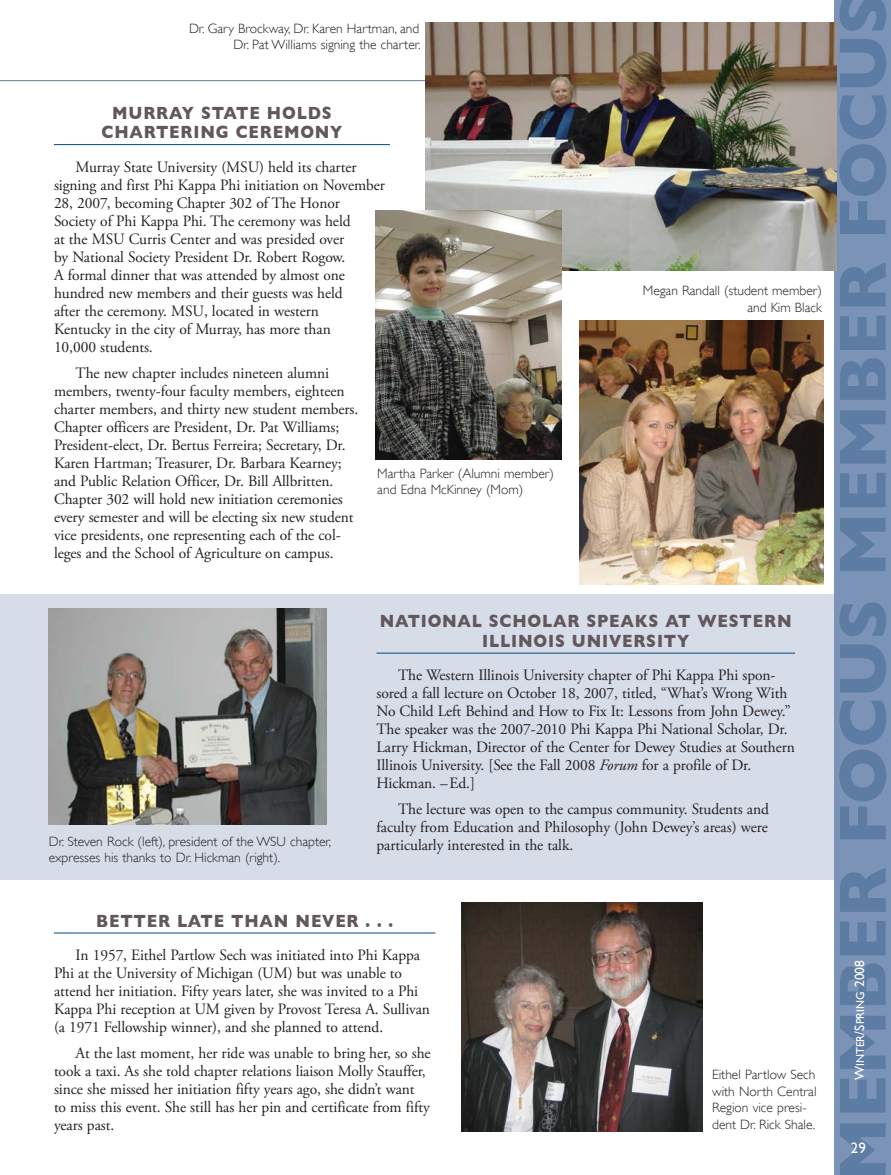
<style>
.page{position:relative;width:891px;height:1175px;background:#fff}
.page>*{position:absolute;margin:0;border:0;box-sizing:border-box;transform-origin:0 0}
.t1{font:700 67.5px "Gill Sans";letter-spacing:-.01em;color:#5d7ca4}
.t2{font:700 18px/19.5px "Gill Sans";letter-spacing:.05em;color:#62575c;text-align:center;scale:.9 1}
.t3{font:15.75px/18px "Adobe Garamond Pro";letter-spacing:-.005em;color:#231f20}
.t4{font:15px "Gill Sans";color:#fff}
.t5{font:300 13.5px/16.5px "Gill Sans";color:#231f20}
.t6{font:11.55px "Gill Sans";letter-spacing:.005em;color:#fff}
.s1{font-style:italic}
.s2{font-size:13.5px}
</style>
<div class="page">
<hr style="left:0;top:80px;width:891px;height:1px;background:#6280a7">
<div style="left:0;top:594px;width:834px;height:286px;background:#d7dce9"></div>
<hr style="left:376px;top:652px;width:419px;height:1px;background:#004a80">
<img style="left:48px;top:608px;width:279px;height:216px">
<div style="left:835px;top:0;width:56px;height:1174px;background:#7b93b6"></div>
<hr style="left:54px;top:144px;width:336px;height:1px;background:#004a80">
<img style="left:425px;top:22px;width:412px;height:248px">
<img style="left:461px;top:902px;width:241px;height:229px">
<hr style="left:54px;top:932px;width:381px;height:1px;background:#004a80">
<img style="left:580px;top:321px;width:243px;height:263px">
<img style="left:375px;top:210px;width:187px;height:249px">
<p class="t5" style="left:189px;top:20px;width:233px;text-align:right">Dr. Gary Brockway, Dr. Karen Hartman, and<br>Dr. Pat Williams signing the charter.</p>
<p class="t2" style="left:102px;top:103px;width:269px">MURRAY STATE HOLDS<br>CHARTERING CEREMONY</p>
<p class="t3" style="left:54px;top:159px;width:332px;text-indent:22px">Murray State University (MSU) held its charter signing and first Phi Kappa Phi initiation on November 28, 2007, becoming Chapter 302 of The Honor Society of Phi Kappa Phi. The ceremony was held<br>at the MSU Curris Center and was presided over<br>by National Society President Dr. Robert Rogow.<br>A formal dinner that was attended by almost one hundred new members and their guests was held<br>after the ceremony. MSU, located in western<br>Kentucky in the city of Murray, has more than<br>10,000 students.</p>
<p class="t3" style="left:54px;top:365px;width:306px;text-indent:22px">The new chapter includes nineteen alumni members, twenty-four faculty members, eighteen charter members, and thirty new student members.<br>Chapter officers are President, Dr. Pat Williams; President-elect, Dr. Bertus Ferreira; Secretary, Dr.<br>Karen Hartman; Treasurer, Dr. Barbara Kearney; and Public Relation Officer, Dr. Bill Allbritten.<br>Chapter 302 will hold new initiation ceremonies every semester and will be electing six new student vice presidents, one representing each of the col&shy;leges and the School of Agriculture on campus.</p>
<p class="t5" style="left:377px;top:465px;width:178px">Martha Parker (Alumni member) and Edna McKinney (Mom)</p>
<p class="t5" style="left:643px;top:283px;width:181px;text-align:right">Megan Randall (student member) and Kim Black</p>
<p class="t2" style="left:380px;top:611px;width:459px">NATIONAL SCHOLAR SPEAKS AT WESTERN<br>ILLINOIS UNIVERSITY</p>
<p class="t3" style="left:377px;top:667px;width:420px;text-indent:22px">The Western Illinois University chapter of Phi Kappa Phi spon&shy;sored a fall lecture on October 18, 2007, titled, “What’s Wrong With No Child Left Behind and How to Fix It: Lessons from John Dewey.” The speaker was the 2007-2010 Phi Kappa Phi National Scholar, Dr.<br>Larry Hickman, Director of the Center for Dewey Studies at Southern Illinois University. [See the Fall 2008 <span class="s1">Forum</span> for a profile of Dr.<br>Hickman. – Ed.]</p>
<p class="t3" style="left:377px;top:801px;width:394px;text-align:right">The lecture was open to the campus community. Students and faculty from Education and Philosophy (John Dewey’s areas) were</p>
<p class="t5" style="left:49px;top:833px;width:284px">Dr. Steven Rock (left), president of the WSU chapter,</p>
<p class="t3" style="left:377px;top:837px;width:198px">particularly interested in the talk.</p>
<p class="t5" style="left:49px;top:849px;width:233px">expresses his thanks to Dr. Hickman (right).</p>
<p class="t2" style="left:96px;top:910px;width:331px">BETTER LATE THAN NEVER . . .</p>
<p class="t3" style="left:54px;top:947px;width:377px;text-indent:22px">In 1957, Eithel Partlow Sech was initiated into Phi Kappa Phi at the University of Michigan (UM) but was unable to attend her initiation. Fifty years later, she was invited to a Phi Kappa Phi reception at UM given by Provost Teresa A. Sullivan (a 1971 Fellowship winner), and she planned to attend.</p>
<p class="t3" style="left:54px;top:1045px;width:378px;text-indent:22px">At the last moment, her ride was unable to bring her, so she took a taxi. As she told chapter relations liaison Molly Stauffer, since she missed her initiation fifty years ago, she didn’t want to miss this event. She still has her pin and certificate from fifty years past.</p>
<p class="t5" style="left:712px;top:1066px;width:106px">Eithel Partlow Sech with North Central<br>Region vice presi&shy;dent Dr. Rick Shale.</p>
<p class="t1" style="left:823px;top:1182px;width:1190px;rotate:-90deg">MEMBER FOCUS MEMBER FOCUS</p>
<p class="t6" style="left:854px;top:1080px;width:122px;rotate:-90deg"><span class="s2">W</span>INTER<span class="s2">/S</span>PRING <span class="s2">2008</span></p>
<p class="t4" style="left:851px;top:1139px;width:17px">29</p>
</div>
